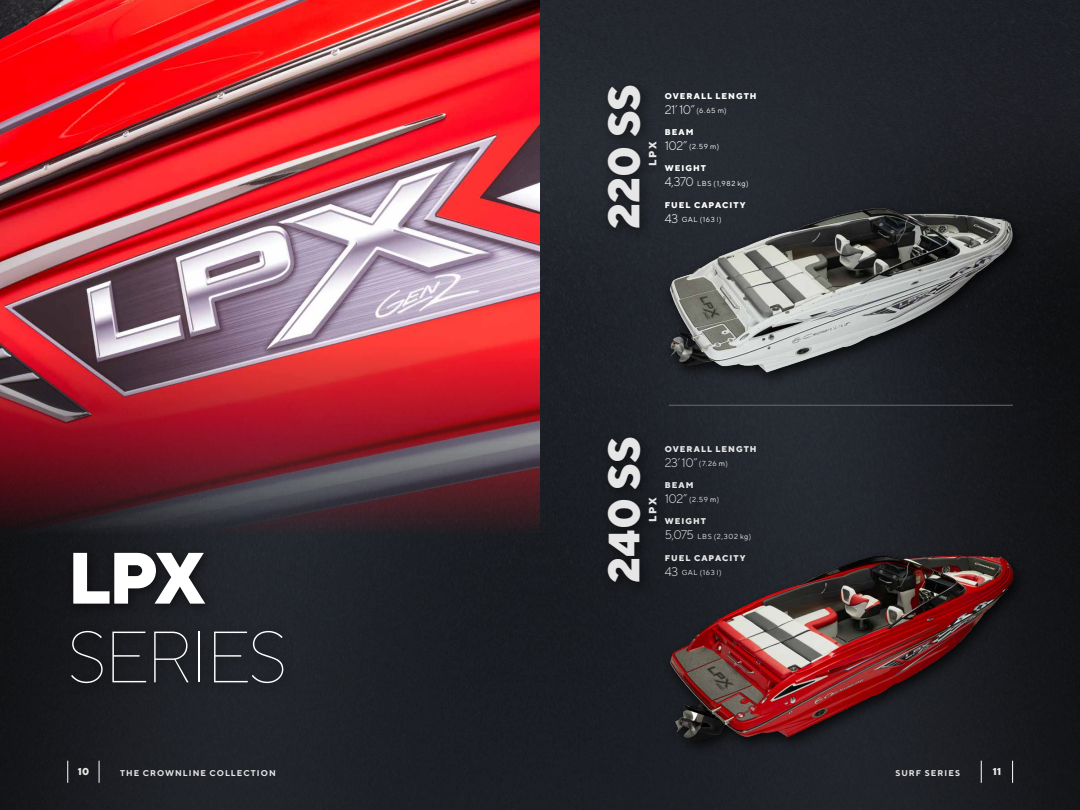
<style>
.page{position:relative;width:1080px;height:810px;background:#fff}
.page>*{position:absolute;margin:0;border:0;box-sizing:border-box;transform-origin:0 0}
.t1{font:100 72.5px "TT Norms";letter-spacing:-.045em;color:#fff}
.t2{font:800 72.5px "TT Norms";color:#fff}
.t3{font:800 43.75px "TT Norms";letter-spacing:-.005em;color:#e7e6e6}
.t4{font:300 12.5px "TT Norms";color:#e7e6e6}
.t5{font:800 10.62px "TT Norms";letter-spacing:.15em;color:#e7e6e6}
.t6{font:800 10px "TT Norms";color:#e7e6e6}
.t7{font:800 8.38px "TT Norms";letter-spacing:.125em;color:#fff}
.t8{font:800 8.38px "TT Norms";letter-spacing:.125em;color:#e7e6e6}
.t9{font:700 8.38px "TT Norms";letter-spacing:.125em;color:#e7e6e6}
.t10{font:7.25px "TT Norms";letter-spacing:.07em;color:#fff}
.t11{font:7.25px "TT Norms";letter-spacing:.075em;color:#e7e6e6}
.s1{font-weight:300;font-size:12.5px}
.s2{color:#e7e6e6}
.s3{font-weight:400;font-size:7.25px}
.s4{font-weight:400;font-size:7.25px;color:#fff}
.s5{color:#fff}
</style>
<div class="page">
<div style="left:0;top:0;width:540px;height:810px;background:#1c1f24"></div>
<img style="left:0;top:0;width:540px;height:534px">
<svg style="left:99px;top:761px;width:1px;height:22px"></svg>
<svg style="left:68px;top:761px;width:1px;height:22px"></svg>
<svg style="left:540px;top:0;width:540px;height:810px;background:#1e2026"></svg>
<svg style="left:981px;top:769px;width:1px;height:14px"></svg>
<svg style="left:1012px;top:769px;width:1px;height:14px"></svg>
<hr style="left:669px;top:405px;width:344px;height:1px;background:#676a6f">
<div style="left:600px;top:77px;width:55px;height:166px;background:#20232a"></div>
<div style="left:600px;top:430px;width:55px;height:166px;background:#171a1f"></div>
<img style="left:625px;top:489px;width:420px;height:280px">
<div style="left:662px;top:202px;width:365px;height:186px;background:#000;opacity:.75"></div>
<img style="left:666px;top:144px;width:355px;height:234px">
<div style="left:65px;top:546px;width:231px;height:150px;background:#000;opacity:.5"></div>
<div style="left:643px;top:137px;width:23px;height:38px;background:#24282f"></div>
<div style="left:643px;top:492px;width:23px;height:39px;background:#1a1d22"></div>
<h1 class="t2" style="left:68px;top:531px;width:140px">LPX</h1>
<h1 class="t1" style="left:68px;top:613px;width:222px">SERIES</h1>
<h2 class="t3" style="left:596px;top:229px;width:147px;rotate:-90deg">220 SS</h2>
<h3 class="t5" style="left:646px;top:166px;width:26px;rotate:-90deg">LPX</h3>
<p class="t7" style="left:665px;top:90px;width:93px">OVERALL LENGTH</p>
<p class="t10" style="left:665px;top:106px;width:64px"><span class="s1">21’ 10”</span> (6.65 m)</p>
<p class="t7" style="left:665px;top:127px;width:30px">BEAM</p>
<p class="t10" style="left:665px;top:142px;width:56px"><span class="s1">102”</span> (2.59 m)</p>
<p class="t7" style="left:665px;top:163px;width:43px">WEIGHT</p>
<p class="t10" style="left:665px;top:179px;width:85px"><span class="s1">4,370</span> LBS (1,982 kg)</p>
<p class="t7" style="left:665px;top:199px;width:82px">FUEL CAPACITY</p>
<p class="t10" style="left:665px;top:215px;width:58px"><span class="s1">43</span> GAL (163 <span class="s2">l</span>)</p>
<h2 class="t3" style="left:596px;top:583px;width:148px;rotate:-90deg">240 SS</h2>
<h3 class="t5" style="left:646px;top:522px;width:26px;rotate:-90deg">LPX</h3>
<p class="t8" style="left:665px;top:443px;width:93px">OVERALL LENGTH</p>
<h3 class="t4" style="left:665px;top:455px;width:65px">23’ 10” <span class="s3">(7.26</span> <span class="s4">m</span><span class="s3">)</span></h3>
<p class="t8" style="left:665px;top:480px;width:30px">BEAM</p>
<p class="t11" style="left:665px;top:495px;width:56px"><span class="s1">102”</span> (2.59 <span class="s5">m</span>)</p>
<p class="t8" style="left:665px;top:516px;width:43px">WEIGHT</p>
<p class="t11" style="left:665px;top:532px;width:88px"><span class="s1">5,075</span> LBS (2,302 kg)</p>
<p class="t8" style="left:665px;top:552px;width:82px">FUEL CAPACITY</p>
<p class="t11" style="left:665px;top:568px;width:58px"><span class="s1">43</span> GAL (163 l)</p>
<h3 class="t6" style="left:78px;top:765px;width:13px">10</h3>
<p class="t9" style="left:120px;top:767px;width:157px">THE CROWNLINE COLLECTION</p>
<p class="t9" style="left:895px;top:767px;width:66px">SURF SERIES</p>
<h3 class="t6" style="left:993px;top:765px;width:10px">11</h3>
</div>
